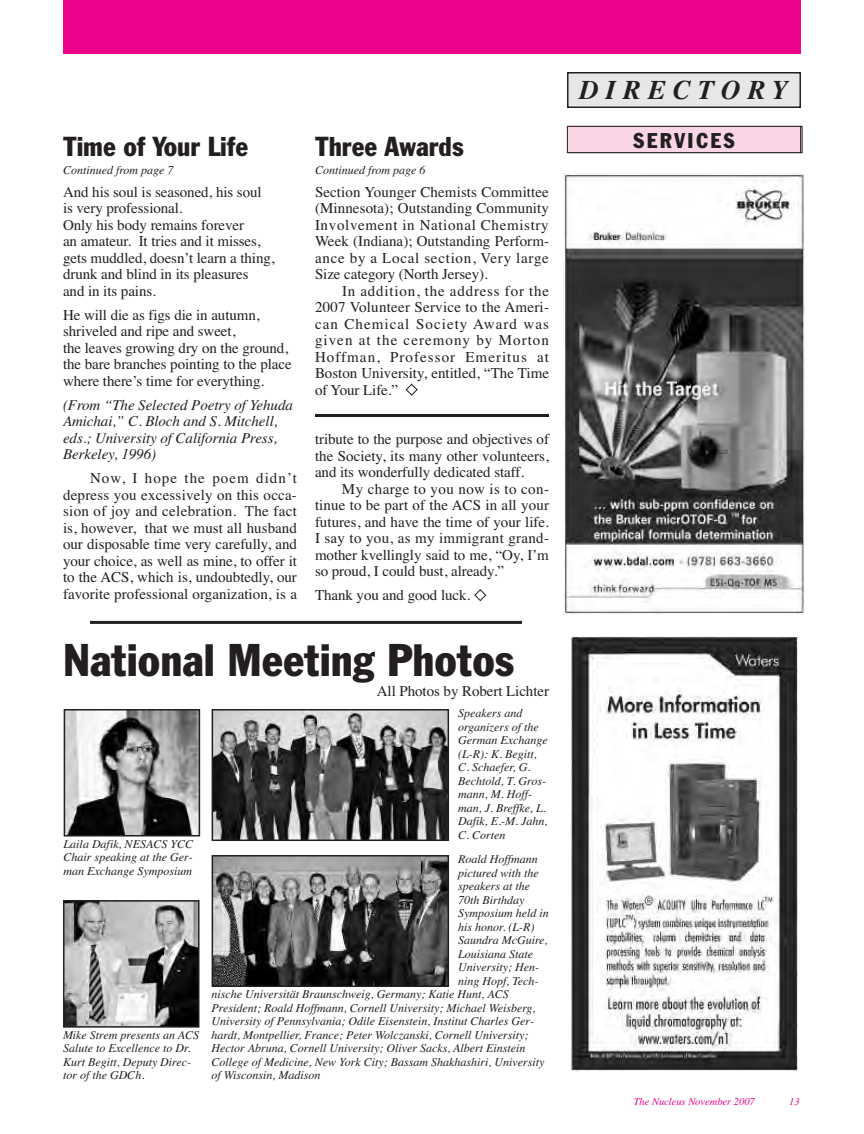
<style>
.page{position:relative;width:864px;height:1134px;background:#fff}
.page>*{position:absolute;margin:0;border:0;box-sizing:border-box;transform-origin:0 0}
.t1{font:condensed 45px "Franklin Gothic BT";color:#231f20}
.t2{font:condensed 27px "Franklin Gothic BT";color:#231f20}
.t3{font:italic 700 27px "Times";letter-spacing:.26em;color:#231f20}
.t4{font:condensed 21px "Franklin Gothic BT";letter-spacing:.11em;color:#231f20}
.t5{font:15px/16.5px "Times";letter-spacing:-.005em;color:#231f20;text-align:justify}
.t6{font:italic 15px/16.5px "Times";letter-spacing:-.005em;color:#231f20}
.t7{font:italic 12px/13.5px "Times";color:#231f20}
.t8{font:italic 10.5px "Times";color:#ed028c}
.s1{color:#fff}
</style>
<div class="page">
<img style="left:564px;top:173px;width:240px;height:442px">
<div style="left:63px;top:0;width:738px;height:54px;background:#ed028c"></div>
<div style="left:567px;top:126px;width:234px;height:27px;background:#fad5e5"></div>
<div style="left:567px;top:126px;width:234px;height:27px;border:1px solid #231f20"></div>
<div style="left:568px;top:73px;width:232px;height:34px;background:#e6e7e9"></div>
<div style="left:567px;top:72px;width:234px;height:36px;border:2px solid #231f20"></div>
<img style="left:571px;top:636px;width:226px;height:436px">
<hr style="left:315px;top:414px;width:234px;height:3px;background:#231f20">
<img style="left:215px;top:712px;width:231px;height:126px">
<div style="left:212px;top:709px;width:237px;height:132px;border:2px solid #231f20"></div>
<img style="left:67px;top:712px;width:130px;height:122px">
<div style="left:64px;top:709px;width:136px;height:128px;border:2px solid #231f20"></div>
<img style="left:66px;top:903px;width:131px;height:122px">
<div style="left:63px;top:900px;width:137px;height:128px;border:2px solid #231f20"></div>
<img style="left:215px;top:858px;width:231px;height:126px">
<div style="left:212px;top:855px;width:237px;height:132px;border:2px solid #231f20"></div>
<hr style="left:90px;top:621px;width:432px;height:3px;background:#231f20">
<h2 class="t2" style="left:63px;top:136px;width:187px">Time of Your Life</h2>
<p class="t7" style="left:63px;top:163px;width:112px">Continued from page 7</p>
<p class="t5" style="left:63px;top:183px;width:213px;text-align:left">And his soul is seasoned, his soul is very professional.<br>Only his body remains forever<br>an amateur. It tries and it misses, gets muddled, doesn’t learn a thing, drunk and blind in its pleasures<br>and in its pains.</p>
<p class="t5" style="left:63px;top:306px;width:230px;text-align:left">He will die as figs die in autumn, shriveled and ripe and sweet,<br>the leaves growing dry on the ground, the bare branches pointing to the place where there’s time for everything.</p>
<p class="t6" style="left:63px;top:396px;width:231px">(From “The Selected Poetry of Yehuda<br>Amichai,” C. Bloch and S. Mitchell, eds.; University of California Press,<br>Berkeley, 1996)</p>
<p class="t5" style="left:63px;top:470px;width:236px;text-indent:27px">Now, I hope the poem didn’t depress you excessively on this occa&shy;sion of joy and celebration. The fact is, however, that we must all husband our disposable time very carefully, and your choice, as well as mine, to offer it to the ACS, which is, undoubtedly, our favorite professional organization, is a</p>
<h2 class="t2" style="left:315px;top:136px;width:151px">Three Awards</h2>
<p class="t7" style="left:315px;top:163px;width:112px">Continued from page 6</p>
<p class="t5" style="left:315px;top:183px;width:236px">Section Younger Chemists Committee (Minnesota); Outstanding Community Involvement in National Chemistry Week (Indiana); Outstanding Perform&shy;ance by a Local section, Very large Size category (North Jersey).</p>
<p class="t5" style="left:315px;top:282px;width:236px;text-indent:27px">In addition, the address for the 2007 Volunteer Service to the Ameri&shy;can Chemical Society Award was given at the ceremony by Morton Hoffman, Professor Emeritus at Boston University, entitled, “The Time of Your Life.” <span class="s1">◆</span></p>
<p class="t5" style="left:315px;top:431px;width:236px">tribute to the purpose and objectives of the Society, its many other volunteers, and its wonderfully dedicated staff.</p>
<p class="t5" style="left:315px;top:480px;width:236px;text-indent:27px">My charge to you now is to con&shy;tinue to be part of the ACS in all your futures, and have the time of your life.<br>I say to you, as my immigrant grand&shy;mother kvellingly said to me, “Oy, I’m so proud, I could bust, already.”</p>
<p class="t5" style="left:315px;top:587px;width:173px">Thank you and good luck. <span class="s1">◆</span></p>
<h1 class="t1" style="left:63px;top:644px;width:453px">National Meeting Photos</h1>
<p class="t5" style="left:377px;top:682px;width:174px">All Photos by Robert Lichter</p>
<p class="t7" style="left:458px;top:706px;width:91px">Speakers and organizers of the<br>German Exchange (L-R): K. Begitt,<br>C. Schaefer, G.<br>Bechtold, T. Gros&shy;mann, M. Hoff&shy;man, J. Breffke, L.<br>Dafik, E.-M. Jahn,<br>C. Corten</p>
<p class="t7" style="left:64px;top:837px;width:131px;text-align:justify">Laila Dafik, NESACS YCC Chair speaking at the Ger&shy;man Exchange Symposium</p>
<p class="t7" style="left:458px;top:852px;width:81px">Roald Hoffmann</p>
<p class="t7" style="left:458px;top:866px;width:82px">pictured with the</p>
<p class="t7" style="left:458px;top:879px;width:73px">speakers at the</p>
<p class="t7" style="left:458px;top:893px;width:68px">70th Birthday</p>
<p class="t7" style="left:458px;top:906px;width:92px">Symposium held in</p>
<p class="t7" style="left:458px;top:920px;width:78px">his honor. (L-R)</p>
<p class="t7" style="left:458px;top:933px;width:91px">Saundra McGuire,</p>
<p class="t7" style="left:458px;top:947px;width:77px">Louisiana State</p>
<p class="t7" style="left:458px;top:960px;width:82px">University; Hen-</p>
<p class="t7" style="left:458px;top:974px;width:82px">ning Hopf, Tech-</p>
<p class="t7" style="left:212px;top:987px;width:299px">nische Universität Braunschweig, Germany; Katie Hunt, ACS</p>
<p class="t7" style="left:212px;top:1001px;width:325px">President; Roald Hoffmann, Cornell University; Michael Weisberg,</p>
<p class="t7" style="left:212px;top:1014px;width:324px">University of Pennsylvania; Odile Eisenstein, Institut Charles Ger-</p>
<p class="t7" style="left:212px;top:1028px;width:318px">hardt, Montpellier, France; Peter Wolczanski, Cornell University;</p>
<p class="t7" style="left:212px;top:1041px;width:315px">Hector Abruna, Cornell University; Oliver Sacks, Albert Einstein</p>
<p class="t7" style="left:212px;top:1055px;width:334px">College of Medicine, New York City; Bassam Shakhashiri, University</p>
<p class="t7" style="left:212px;top:1068px;width:111px">of Wisconsin, Madison</p>
<p class="t7" style="left:63px;top:1028px;width:138px">Mike Strem presents an ACS<br>Salute to Excellence to Dr.<br>Kurt Begitt, Deputy Direc&shy;tor of the GDCh.</p>
<h2 class="t3" style="left:579px;top:74px;width:211px">DIRECTORY</h2>
<h3 class="t4" style="left:633px;top:133px;width:103px">SERVICES</h3>
<p class="t8" style="left:634px;top:1095px;width:123px">The Nucleus November 2007</p>
<p class="t8" style="left:789px;top:1095px;width:12px">13</p>
</div>
